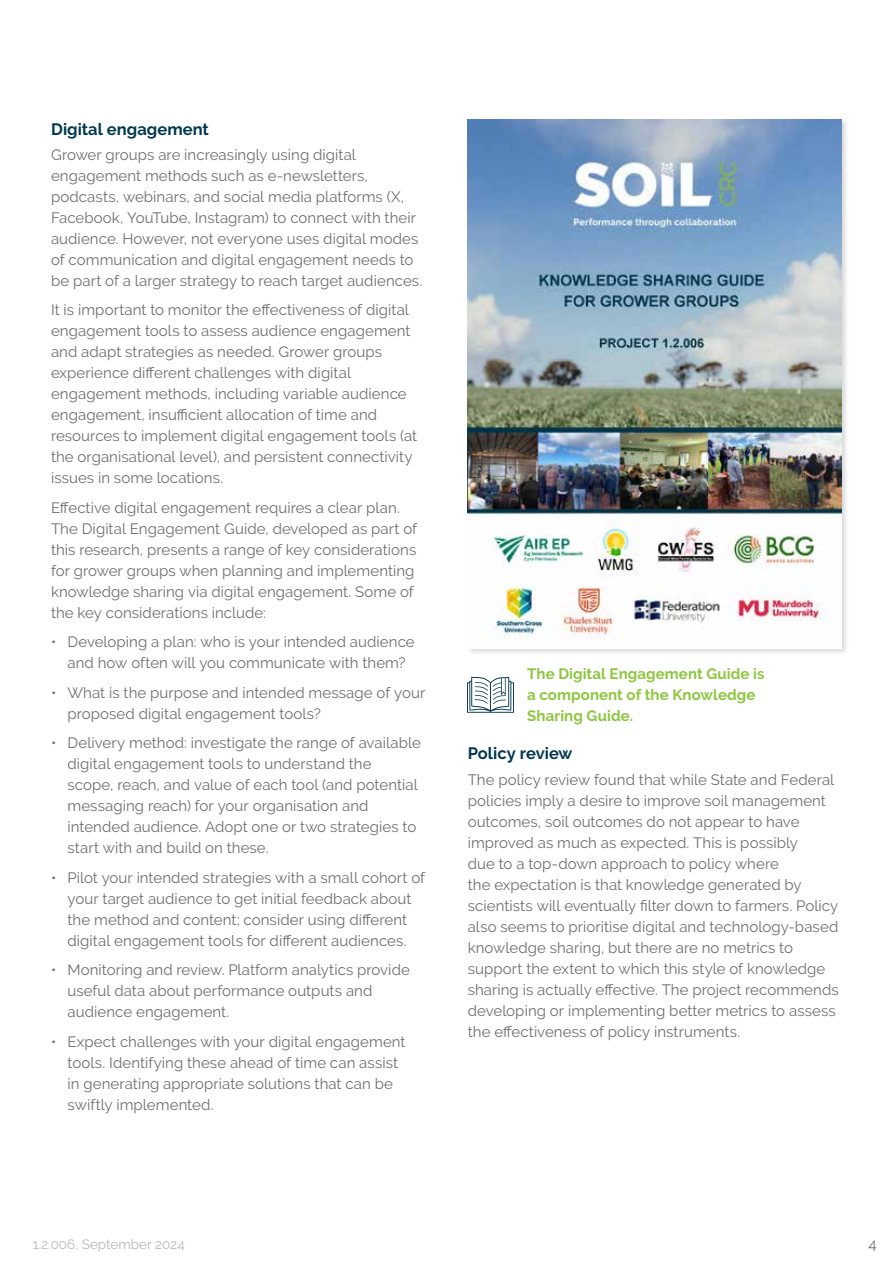
<style>
.page{position:relative;width:893px;height:1263px;background:#fff}
.page>*{position:absolute;margin:0;border:0;box-sizing:border-box;transform-origin:0 0}
.t1{font:700 16.5px "Raleway";color:#003950}
.t2{font:15px/21px "Raleway";letter-spacing:.005em;color:#6d6e71}
.t3{font:700 15px/21px "Raleway";letter-spacing:.005em;color:#8dc63f}
.t4{font:13.5px "Raleway";color:#b6b8ba}
</style>
<div class="page">
<div style="left:466px;top:117px;width:383px;height:539px;background:#000;opacity:.15"></div>
<img style="left:468px;top:119px;width:374px;height:529px">
<svg style="left:467px;top:677px;width:47px;height:36px"></svg>
<p class="t1" style="left:51px;top:119px;width:159px">Digital engagement</p>
<p class="t2" style="left:51px;top:144px;width:373px">Grower groups are increasingly using digital engagement methods such as e-newsletters, podcasts, webinars, and social media platforms (X, Facebook, YouTube, Instagram) to connect with their audience. However, not everyone uses digital modes of communication and digital engagement needs to be part of a larger strategy to reach target audiences.</p>
<p class="t2" style="left:51px;top:299px;width:368px">It is important to monitor the effectiveness of digital engagement tools to assess audience engagement and adapt strategies as needed. Grower groups experience different challenges with digital engagement methods, including variable audience engagement, insufficient allocation of time and resources to implement digital engagement tools (at the organisational level), and persistent connectivity issues in some locations.</p>
<p class="t2" style="left:51px;top:497px;width:368px">Effective digital engagement requires a clear plan.<br>The Digital Engagement Guide, developed as part of this research, presents a range of key considerations for grower groups when planning and implementing knowledge sharing via digital engagement. Some of the key considerations include:</p>
<p class="t2" style="left:51px;top:632px;width:365px;text-align:center">• Developing a plan: who is your intended audience and how often will you communicate with them?</p>
<p class="t2" style="left:68px;top:682px;width:359px;text-indent:-16px">• What is the purpose and intended message of your proposed digital engagement tools?</p>
<p class="t2" style="left:68px;top:733px;width:355px;text-indent:-16px">• Delivery method: investigate the range of available digital engagement tools to understand the scope, reach, and value of each tool (and potential messaging reach) for your organisation and intended audience. Adopt one or two strategies to start with and build on these.</p>
<p class="t2" style="left:51px;top:867px;width:376px;text-align:center">• Pilot your intended strategies with a small cohort of your target audience to get initial feedback about<br>the method and content; consider using different digital engagement tools for different audiences.</p>
<p class="t2" style="left:68px;top:960px;width:344px;text-indent:-16px">• Monitoring and review. Platform analytics provide useful data about performance outputs and audience engagement.</p>
<p class="t2" style="left:68px;top:1031px;width:340px;text-indent:-16px">• Expect challenges with your digital engagement tools. Identifying these ahead of time can assist in generating appropriate solutions that can be swiftly implemented.</p>
<p class="t3" style="left:527px;top:664px;width:239px">The Digital Engagement Guide is a component of the Knowledge<br>Sharing Guide.</p>
<p class="t1" style="left:468px;top:744px;width:106px">Policy review</p>
<p class="t2" style="left:468px;top:769px;width:373px">The policy review found that while State and Federal policies imply a desire to improve soil management outcomes, soil outcomes do not appear to have improved as much as expected. This is possibly<br>due to a top-down approach to policy where<br>the expectation is that knowledge generated by scientists will eventually filter down to farmers. Policy also seems to prioritise digital and technology-based knowledge sharing, but there are no metrics to support the extent to which this style of knowledge sharing is actually effective. The project recommends developing or implementing better metrics to assess the effectiveness of policy instruments.</p>
<p class="t4" style="left:33px;top:1236px;width:153px">1.2.006, September 2024</p>
<p class="t2" style="left:868px;top:1233px;width:10px">4</p>
</div>
